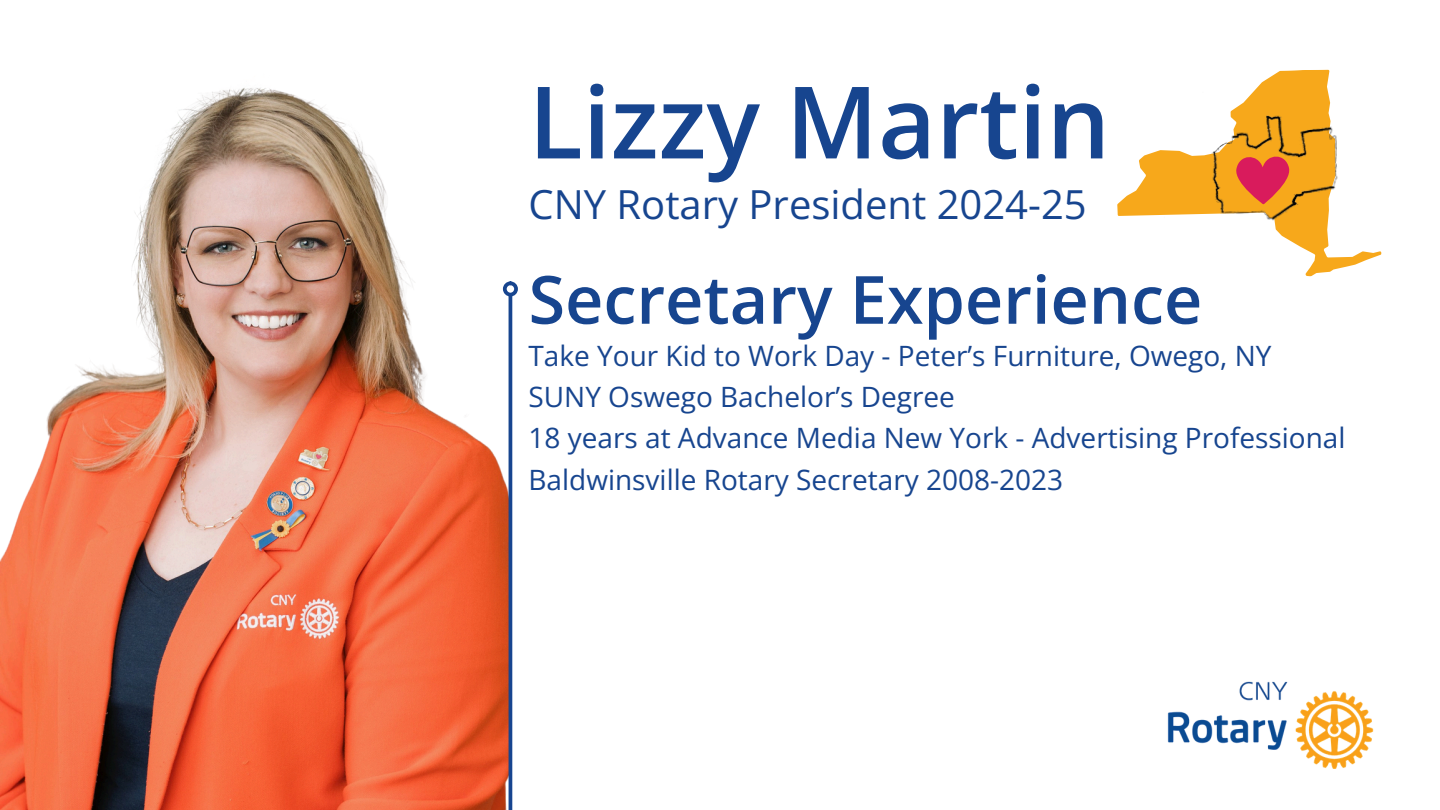
<style>
.page{position:relative;width:1440px;height:810px;background:#fff}
.page>*{position:absolute;margin:0;border:0;box-sizing:border-box;transform-origin:0 0}
.t1{font:600 100px "Open Sans";color:#17458f}
.t2{font:600 66.5px "Open Sans";color:#17458f}
.t3{font:40px "Open Sans";color:#17458f}
.t4{font:28px "Open Sans";color:#17458f}
</style>
<div class="page">
<img style="left:0;top:88px;width:509px;height:722px">
<hr style="left:509px;top:296px;width:3px;height:514px;background:#17458f">
<div style="left:503px;top:281px;width:15px;height:15px;border:4px solid #17458f;border-radius:50%"></div>
<img style="left:1117px;top:69px;width:265px;height:208px">
<svg style="left:1233px;top:152px;width:59px;height:53px;background:#e55a3e"></svg>
<img style="left:1167px;top:681px;width:207px;height:88px">
<h1 class="t1" style="left:529px;top:52px;width:583px">Lizzy Martin</h1>
<h3 class="t3" style="left:529px;top:176px;width:560px">CNY Rotary President 2024-25</h3>
<h2 class="t2" style="left:529px;top:253px;width:675px">Secretary Experience</h2>
<p class="t4" style="left:529px;top:336px;width:744px">Take Your Kid to Work Day - Peter’s Furniture, Owego, NY</p>
<p class="t4" style="left:529px;top:377px;width:428px">SUNY Oswego Bachelor’s Degree</p>
<p class="t4" style="left:529px;top:418px;width:819px">18 years at Advance Media New York - Advertising Professional</p>
<p class="t4" style="left:529px;top:460px;width:536px">Baldwinsville Rotary Secretary 2008-2023</p>
</div>
